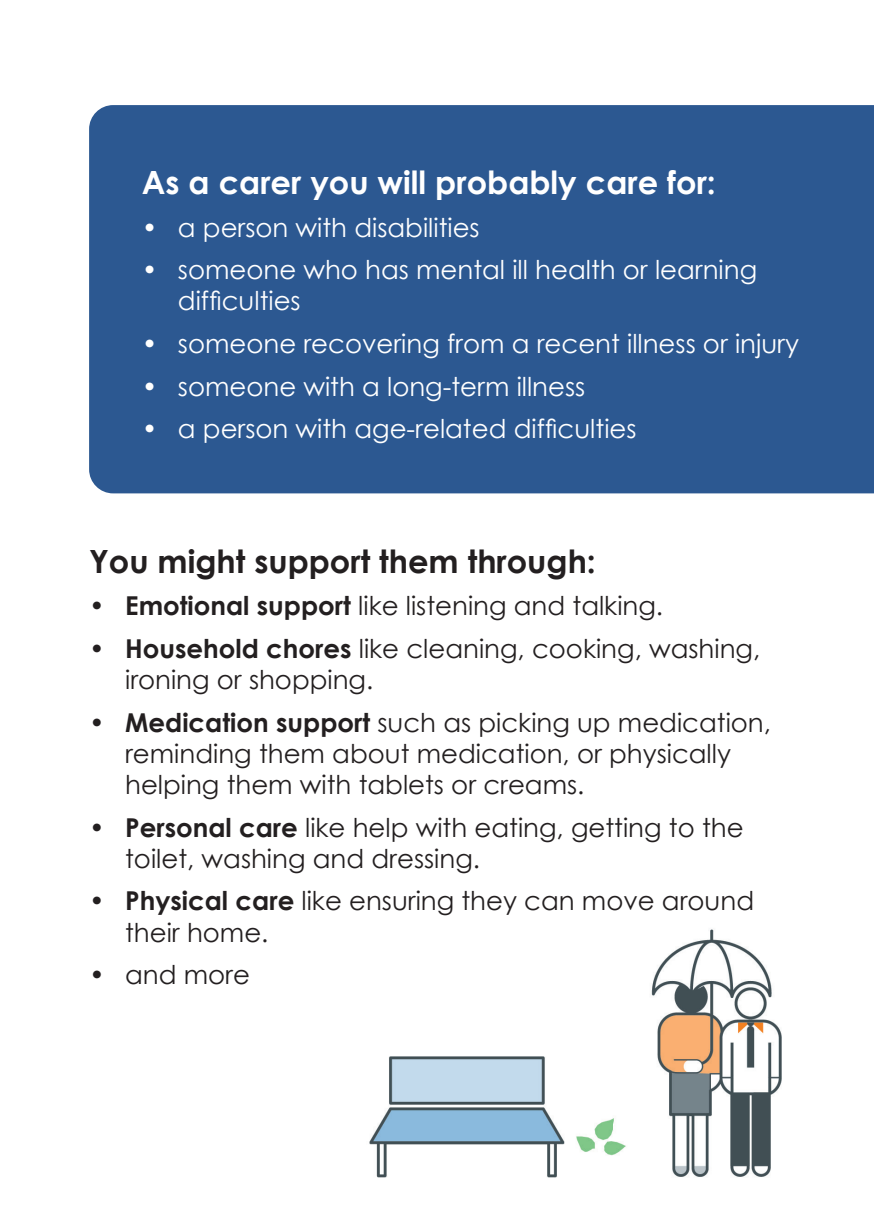
<style>
.page{position:relative;width:874px;height:1225px;background:#fff}
.page>*{position:absolute;margin:0;border:0;box-sizing:border-box;transform-origin:0 0}
.t1{font:700 32px "Century Gothic";color:#fff}
.t2{font:700 32px "Century Gothic";color:#231f20}
.t3{font:26px/31.2px "Century Gothic";color:#231f20}
.t4{font:26px/31.2px "Century Gothic";color:#fff}
.s1{font-weight:700}
</style>
<div class="page">
<div style="left:89px;top:105px;width:784px;height:388px;background:#2c5891"></div>
<img style="left:369px;top:929px;width:413px;height:249px">
<p class="t1" style="left:142px;top:158px;width:575px">As a carer you will probably care for:</p>
<p class="t4" style="left:142px;top:211px;width:339px">• a person with disabilities</p>
<p class="t4" style="left:178px;top:254px;width:580px;text-indent:-36px">• someone who has mental ill health or learning difficulties</p>
<p class="t4" style="left:142px;top:328px;width:658px">• someone recovering from a recent illness or injury</p>
<p class="t4" style="left:142px;top:370px;width:444px">• someone with a long-term illness</p>
<p class="t4" style="left:142px;top:413px;width:496px">• a person with age-related difficulties</p>
<h2 class="t2" style="left:89px;top:537px;width:508px">You might support them through:</h2>
<p class="t3" style="left:89px;top:590px;width:575px"><span class="s1">• Emotional support</span> like listening and talking.</p>
<p class="t3" style="left:125px;top:632px;width:636px;text-indent:-36px"><span class="s1">• Household chores</span> like cleaning, cooking, washing, ironing or shopping.</p>
<p class="t3" style="left:125px;top:706px;width:647px;text-indent:-36px"><span class="s1">• Medication support</span> such as picking up medication, reminding them about medication, or physically helping them with tablets or creams.</p>
<p class="t3" style="left:125px;top:811px;width:619px;text-indent:-36px"><span class="s1">• Personal care</span> like help with eating, getting to the toilet, washing and dressing.</p>
<p class="t3" style="left:125px;top:885px;width:630px;text-indent:-36px"><span class="s1">• Physical care</span> like ensuring they can move around their home.</p>
<p class="t3" style="left:89px;top:958px;width:162px">• and more</p>
</div>
